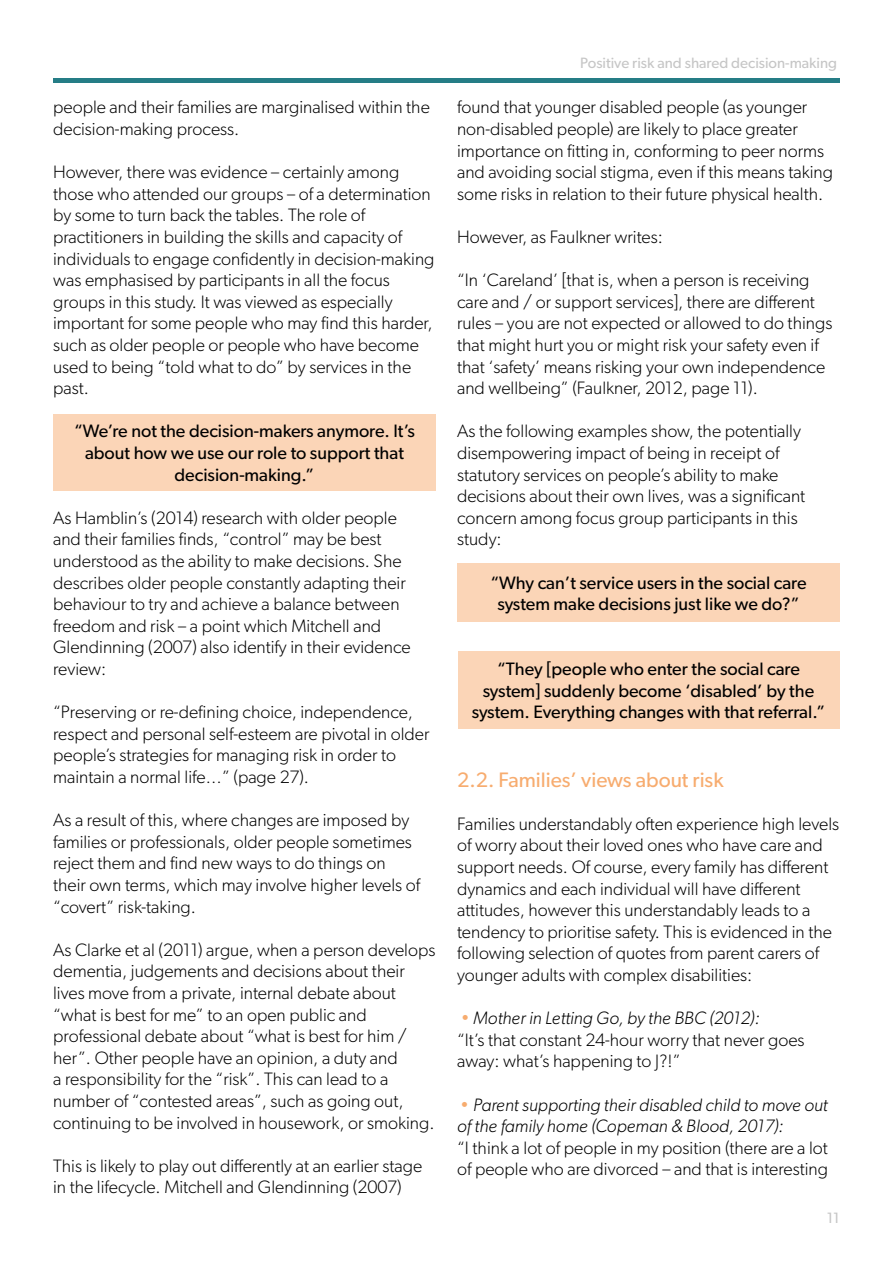
<style>
.page{position:relative;width:893px;height:1263px;background:#fff}
.page>*{position:absolute;margin:0;border:0;box-sizing:border-box;transform-origin:0 0}
.t1{font:21px "Gibson";color:#f7ac6f}
.t2{font:300 18px/21.6px "Gibson";color:#000}
.t3{font:18px/21.6px "Gibson";color:#000;text-align:center}
.t4{font:italic 300 18px/21.6px "Gibson";color:#000}
.t5{font:15px "Gibson";color:#c6c6c6}
.s1{color:#f7ac6f}
.s2{font-style:italic}
</style>
<div class="page">
<div style="left:457px;top:563px;width:383px;height:59px;background:#fbd5b7"></div>
<div style="left:458px;top:651px;width:382px;height:78px;background:#fbd5b7"></div>
<div style="left:53px;top:415px;width:383px;height:76px;background:#fbd5b7"></div>
<hr style="left:53px;top:78px;width:787px;height:4px;background:#257d86">
<p class="t2" style="left:53px;top:96px;width:378px">people and their families are marginalised within the decision-making process.</p>
<p class="t2" style="left:53px;top:161px;width:383px">However, there was evidence – certainly among those who attended our groups – of a determination by some to turn back the tables. The role of practitioners in building the skills and capacity of individuals to engage confidently in decision-making was emphasised by participants in all the focus groups in this study. It was viewed as especially important for some people who may find this harder, such as older people or people who have become used to being “told what to do” by services in the past.</p>
<p class="t3" style="left:74px;top:420px;width:342px">“We’re not the decision-makers anymore. It’s about how we use our role to support that decision-making.”</p>
<p class="t2" style="left:53px;top:507px;width:359px">As Hamblin’s (2014) research with older people and their families finds, “control” may be best understood as the ability to make decisions. She describes older people constantly adapting their behaviour to try and achieve a balance between freedom and risk – a point which Mitchell and Glendinning (2007) also identify in their evidence review:</p>
<p class="t2" style="left:53px;top:701px;width:378px">“Preserving or re-defining choice, independence, respect and personal self-esteem are pivotal in older people’s strategies for managing risk in order to maintain a normal life…” (page 27).</p>
<p class="t2" style="left:53px;top:809px;width:368px">As a result of this, where changes are imposed by families or professionals, older people sometimes reject them and find new ways to do things on their own terms, which may involve higher levels of “covert” risk-taking.</p>
<p class="t2" style="left:53px;top:939px;width:384px">As Clarke et al (2011) argue, when a person develops dementia, judgements and decisions about their lives move from a private, internal debate about “what is best for me” to an open public and professional debate about “what is best for him / her”. Other people have an opinion, a duty and<br>a responsibility for the “risk”. This can lead to a number of “contested areas”, such as going out, continuing to be involved in housework, or smoking.</p>
<p class="t2" style="left:53px;top:1155px;width:371px">This is likely to play out differently at an earlier stage in the lifecycle. Mitchell and Glendinning (2007)</p>
<p class="t5" style="left:580px;top:54px;width:258px">Positive risk and shared decision-making</p>
<p class="t2" style="left:457px;top:96px;width:377px">found that younger disabled people (as younger non-disabled people) are likely to place greater importance on fitting in, conforming to peer norms and avoiding social stigma, even if this means taking some risks in relation to their future physical health.</p>
<p class="t2" style="left:457px;top:226px;width:207px">However, as Faulkner writes:</p>
<p class="t2" style="left:457px;top:269px;width:377px">“In ‘Careland’ [that is, when a person is receiving care and / or support services], there are different rules – you are not expected or allowed to do things that might hurt you or might risk your safety even if that ‘safety’ means risking your own independence and wellbeing” (Faulkner, 2012, page 11).</p>
<p class="t2" style="left:457px;top:420px;width:350px">As the following examples show, the potentially disempowering impact of being in receipt of statutory services on people’s ability to make decisions about their own lives, was a significant concern among focus group participants in this study:</p>
<p class="t3" style="left:490px;top:571px;width:318px">“Why can’t service users in the social care system make decisions just like we do?”</p>
<p class="t3" style="left:472px;top:658px;width:355px">“They [people who enter the social care system] suddenly become ‘disabled’ by the system. Everything changes with that referral.”</p>
<p class="t1" style="left:457px;top:767px;width:268px">2.2. Families’ views about risk</p>
<p class="t2" style="left:457px;top:813px;width:384px">Families understandably often experience high levels of worry about their loved ones who have care and support needs. Of course, every family has different dynamics and each individual will have different attitudes, however this understandably leads to a tendency to prioritise safety. This is evidenced in the following selection of quotes from parent carers of younger adults with complex disabilities:</p>
<p class="t2" style="left:457px;top:1007px;width:349px"><span class="s1">•</span> <span class="s2">Mother in Letting Go, by the BBC (2012):<br></span>“It’s that constant 24-hour worry that never goes away: what’s happening to J?!”</p>
<p class="t4" style="left:457px;top:1093px;width:372px"><span class="s1">•</span> Parent supporting their disabled child to move out of the family home (Copeman &amp; Blood, 2017):</p>
<p class="t2" style="left:457px;top:1137px;width:372px">“I think a lot of people in my position (there are a lot of people who are divorced – and that is interesting</p>
<p class="t5" style="left:827px;top:1209px;width:15px">11</p>
</div>
